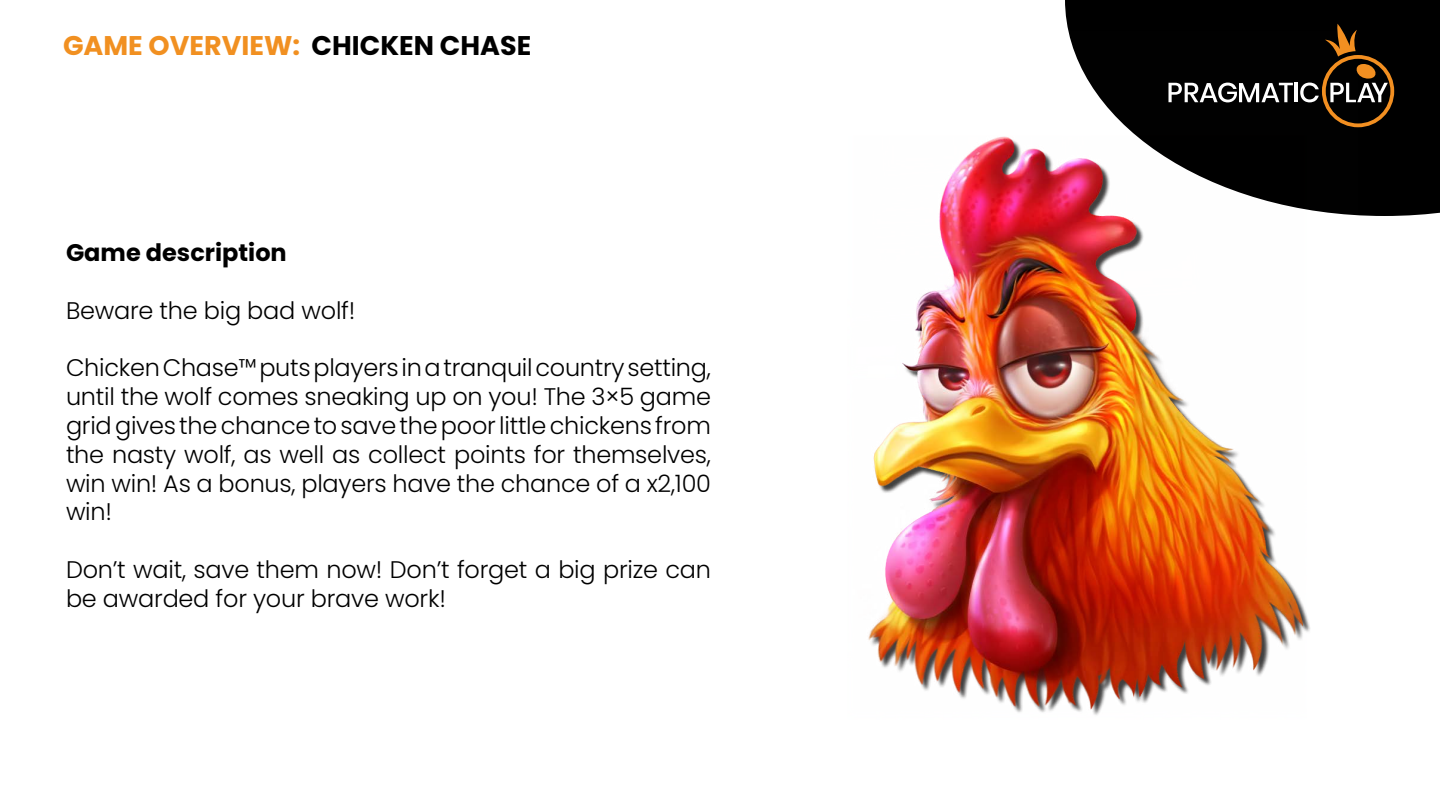
<style>
.page{position:relative;width:1440px;height:810px;background:#fff}
.page>*{position:absolute;margin:0;border:0;box-sizing:border-box;transform-origin:0 0}
.t1{font:700 27px "Poppins";color:#f19021}
.t2{font:300 24px/28.8px "Poppins";letter-spacing:-.01em;color:#000;text-align:justify}
.t3{font:700 24px "Poppins";color:#000}
.s1{color:#000}
</style>
<div class="page">
<div style="left:1065px;top:0;width:375px;height:216px;background:#000"></div>
<svg style="left:1300px;top:24px;width:94px;height:103px;background:#332413"></svg>
<img style="left:868px;top:31px;width:490px;height:684px">
<p class="t1" style="left:63px;top:30px;width:470px">GAME OVERVIEW: <span class="s1">CHICKEN CHASE</span></p>
<p class="t3" style="left:66px;top:239px;width:222px">Game description</p>
<p class="t2" style="left:66px;top:296px;width:291px">Beware the big bad wolf!</p>
<p class="t2" style="left:66px;top:354px;width:647px">Chicken Chase™ puts players in a tranquil country setting, until the wolf comes sneaking up on you! The 3×5 game grid gives the chance to save the poor little chickens from the nasty wolf, as well as collect points for themselves, win win! As a bonus, players have the chance of a x2,100 win!</p>
<p class="t2" style="left:66px;top:555px;width:647px">Don’t wait, save them now! Don’t forget a big prize can be awarded for your brave work!</p>
</div>
